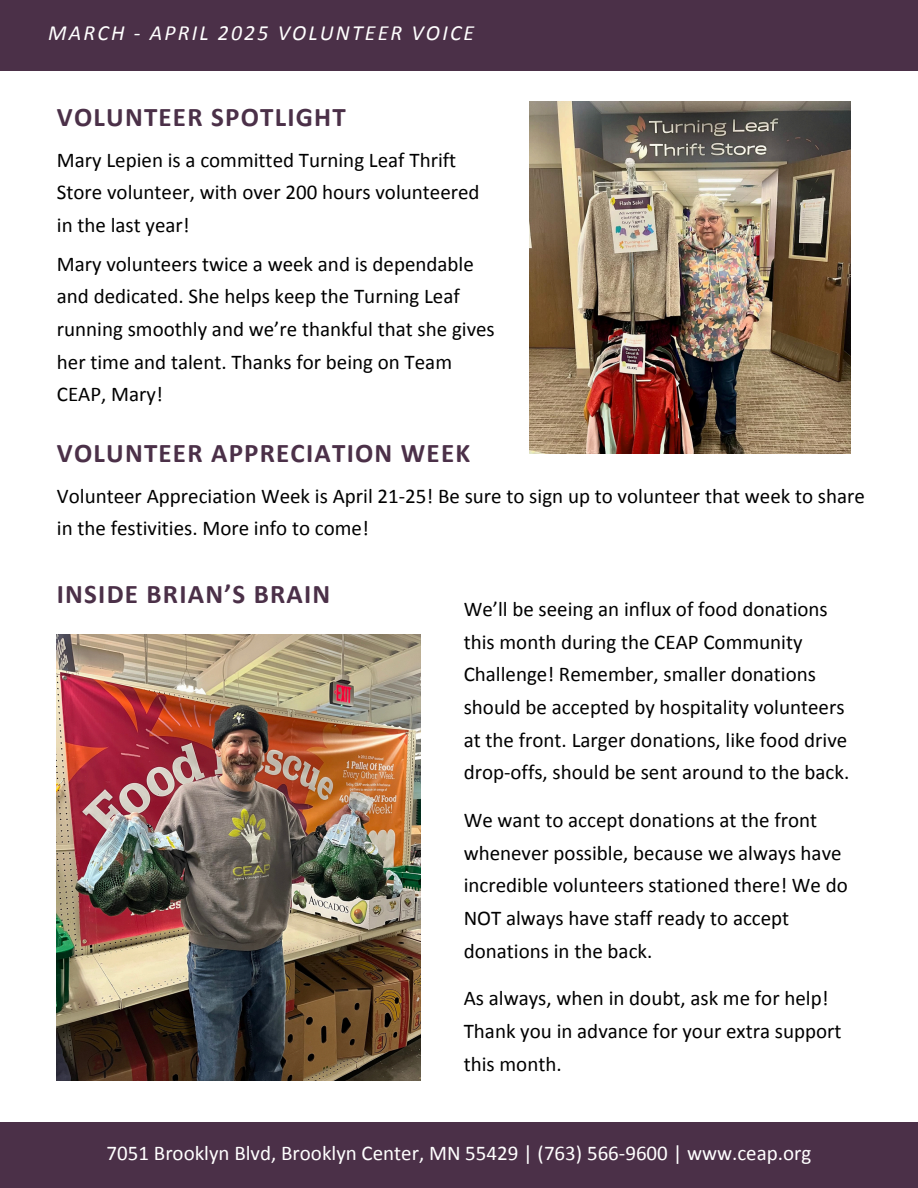
<style>
.page{position:relative;width:918px;height:1188px;background:#fff}
.page>*{position:absolute;margin:0;border:0;box-sizing:border-box;transform-origin:0 0}
.t1{font:700 27px "Calibri";letter-spacing:.045em;color:#4b3048}
.t2{font:italic 21.75px "Calibri";letter-spacing:.1em;color:#fff}
.t3{font:21px/32.7px "Calibri";color:#000}
.t4{font:21px "Calibri";color:#fff}
</style>
<div class="page">
<div style="left:0;top:0;width:918px;height:71px;background:#4b3048"></div>
<div style="left:0;top:1122px;width:918px;height:66px;background:#4b3048"></div>
<img style="left:57px;top:634px;width:363px;height:447px">
<img style="left:529px;top:102px;width:322px;height:352px">
<h2 class="t2" style="left:48px;top:23px;width:427px">MARCH - APRIL 2025 VOLUNTEER VOICE</h2>
<p class="t1" style="left:57px;top:105px;width:290px">VOLUNTEER SPOTLIGHT</p>
<h1 class="t3" style="left:57px;top:145px;width:424px">Mary Lepien is a committed Turning Leaf Thrift<br>Store volunteer, with over 200 hours volunteered in the last year!</h1>
<p class="t3" style="left:57px;top:249px;width:439px">Mary volunteers twice a week and is dependable and dedicated. She helps keep the Turning Leaf running smoothly and we’re thankful that she gives her time and talent. Thanks for being on Team CEAP, Mary!</p>
<p class="t1" style="left:57px;top:442px;width:415px">VOLUNTEER APPRECIATION WEEK</p>
<p class="t3" style="left:57px;top:481px;width:810px">Volunteer Appreciation Week is April 21-25! Be sure to sign up to volunteer that week to share in the festivities. More info to come!</p>
<h1 class="t1" style="left:57px;top:582px;width:275px">INSIDE BRIAN’S BRAIN</h1>
<p class="t3" style="left:464px;top:595px;width:387px">We’ll be seeing an influx of food donations this month during the CEAP Community Challenge! Remember, smaller donations should be accepted by hospitality volunteers at the front. Larger donations, like food drive drop-offs, should be sent around to the back.</p>
<p class="t3" style="left:464px;top:806px;width:386px">We want to accept donations at the front whenever possible, because we always have incredible volunteers stationed there! We do NOT always have staff ready to accept donations in the back.</p>
<h1 class="t3" style="left:464px;top:984px;width:379px">As always, when in doubt, ask me for help!<br>Thank you in advance for your extra support this month.</h1>
<p class="t4" style="left:107px;top:1144px;width:706px">7051 Brooklyn Blvd, Brooklyn Center, MN 55429 | (763) 566-9600 | www.ceap.org</p>
</div>
